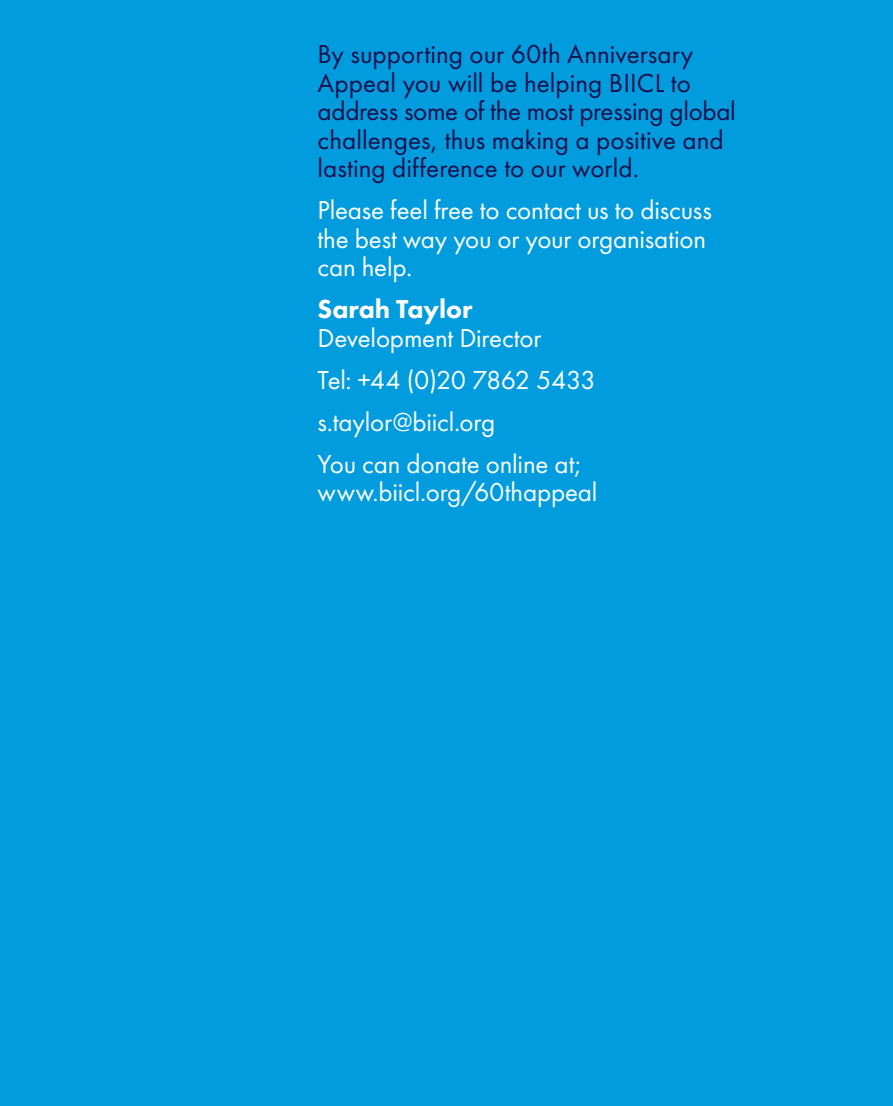
<style>
.page{position:relative;width:893px;height:1106px;background:#009cde}
.page>*{position:absolute;margin:0;border:0;box-sizing:border-box;transform-origin:0 0}
.t1{font:27px/42px "Futura PT";letter-spacing:-.005em;color:#fff}
.t2{font:27px/28.5px "Futura PT";color:#1e0f49}
.t3{font:800 27px "Futura PT";letter-spacing:-.005em;color:#fff}
</style>
<div class="page">
<p class="t2" style="left:317px;top:40px;width:420px">By supporting our 60th Anniversary Appeal you will be helping BIICL to address some of the most pressing global challenges, thus making a positive and lasting difference to our world.</p>
<p class="t1" style="left:317px;top:196px;width:396px;line-height:28.5px">Please feel free to contact us to discuss the best way you or your organisation can help.</p>
<p class="t3" style="left:317px;top:292px;width:156px">Sarah Taylor</p>
<p class="t1" style="left:317px;top:317px;width:280px">Development Director<br>Tel: +44 (0)20 7862 5433 s.taylor@biicl.org<br>You can donate online at;</p>
<p class="t1" style="left:317px;top:471px;width:282px">www.biicl.org/60thappeal</p>
</div>
